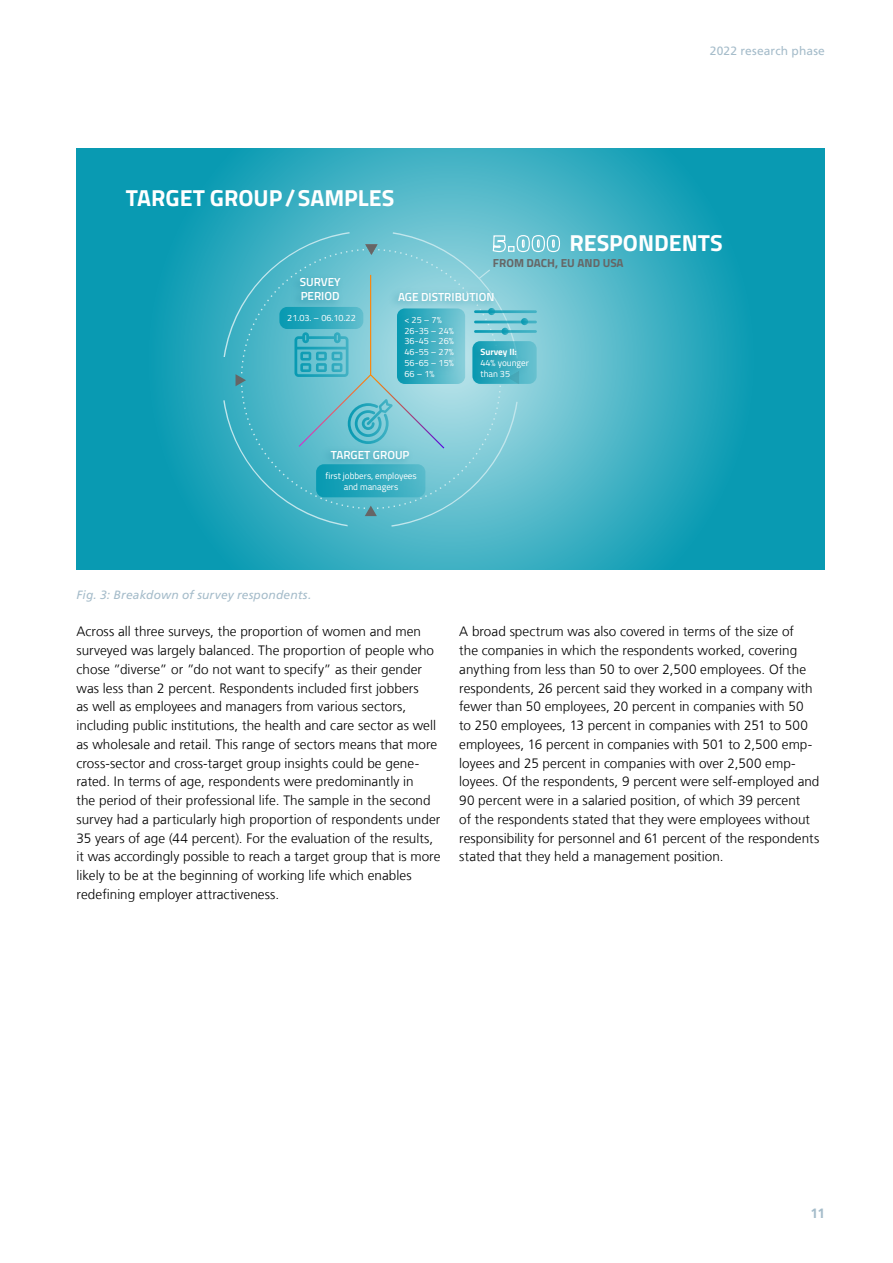
<style>
.page{position:relative;width:893px;height:1263px;background:#fff}
.page>*{position:absolute;margin:0;border:0;box-sizing:border-box;transform-origin:0 0}
.t1{font:700 23.25px "Titillium Web";color:#fff}
.t2{font:300 13.5px/18.8px "Frutiger LT Com";letter-spacing:.005em;color:#000}
.t3{font:700 13.5px "Frutiger LT Com";color:#a5bcca}
.t4{font:italic 12px "Frutiger LT Com";letter-spacing:.015em;color:#a5bcca}
.t5{font:12px "Frutiger LT Com";letter-spacing:.01em;color:#a5bcca}
.t6{font:600 11.7px/14.1px "Titillium Web";color:#fff}
.t7{font:700 11.7px "Titillium Web";color:#666}
.t8{font:9.15px/10.9px "Titillium Web";color:#fff}
.t9{font:700 9.15px "Titillium Web";color:#fff}
</style>
<div class="page">
<svg style="left:77px;top:149px;width:748px;height:421px;background:#27a6bb"></svg>
<svg style="left:492px;top:230px;width:69px;height:23px"></svg>
<svg style="left:223px;top:232px;width:295px;height:295px;background:#5bbccb"></svg>
<svg style="left:477px;top:268px;width:14px;height:12px"></svg>
<img style="left:317px;top:448px;width:100px;height:16px">
<svg style="left:316px;top:464px;width:109px;height:33px;background:#2ca8bd"></svg>
<img style="left:286px;top:268px;width:62px;height:7px">
<img style="left:465px;top:283px;width:37px;height:49px">
<svg style="left:279px;top:275px;width:186px;height:173px;background:#6ac0ce"></svg>
<svg style="left:236px;top:374px;width:10px;height:12px"></svg>
<svg style="left:474px;top:310px;width:63px;height:3px"></svg>
<svg style="left:488px;top:308px;width:7px;height:7px"></svg>
<svg style="left:474px;top:321px;width:63px;height:2px"></svg>
<svg style="left:521px;top:318px;width:7px;height:7px"></svg>
<svg style="left:474px;top:330px;width:63px;height:3px"></svg>
<svg style="left:502px;top:328px;width:7px;height:7px"></svg>
<img style="left:467px;top:339px;width:72px;height:65px">
<h1 class="t1" style="left:126px;top:180px;width:270px">TARGET GROUP/SAMPLES</h1>
<p class="t5" style="left:710px;top:44px;width:116px">2022 research phase</p>
<h1 class="t1" style="left:569px;top:225px;width:155px">RESPONDENTS</h1>
<p class="t7" style="left:493px;top:254px;width:132px">FROM DACH, EU AND USA</p>
<p class="t6" style="left:300px;top:275px;width:42px">SURVEY<br>PERIOD</p>
<p class="t8" style="left:287px;top:312px;width:70px">21.03. – 06.10.22</p>
<p class="t6" style="left:398px;top:289px;width:98px">AGE DISTRIBUTION</p>
<p class="t8" style="left:405px;top:313px;width:51px">&lt; 25 – 7%<br>26-35 – 24%<br>36-45 – 26%<br>46-55 – 27%<br>56-65 – 15%<br>66 – 1%</p>
<p class="t9" style="left:480px;top:345px;width:38px">Survey II:</p>
<p class="t8" style="left:480px;top:357px;width:50px">44% younger than 35</p>
<p class="t6" style="left:331px;top:447px;width:80px">TARGET GROUP</p>
<p class="t8" style="left:325px;top:470px;width:93px;text-align:center">first jobbers, employees and managers</p>
<p class="t4" style="left:77px;top:588px;width:236px">Fig. 3: Breakdown of survey respondents.</p>
<p class="t2" style="left:77px;top:622px;width:365px">Across all three surveys, the proportion of women and men surveyed was largely balanced. The proportion of people who chose ”diverse” or ”do not want to specify” as their gender was less than 2 percent. Respondents included first jobbers<br>as well as employees and managers from various sectors, including public institutions, the health and care sector as well as wholesale and retail. This range of sectors means that more cross-sector and cross-target group insights could be gene&shy;rated. In terms of age, respondents were predominantly in<br>the period of their professional life. The sample in the second survey had a particularly high proportion of respondents under 35 years of age (44 percent). For the evaluation of the results, it was accordingly possible to reach a target group that is more likely to be at the beginning of working life which enables redefining employer attractiveness.</p>
<p class="t2" style="left:459px;top:622px;width:362px">A broad spectrum was also covered in terms of the size of<br>the companies in which the respondents worked, covering anything from less than 50 to over 2,500 employees. Of the respondents, 26 percent said they worked in a company with fewer than 50 employees, 20 percent in companies with 50<br>to 250 employees, 13 percent in companies with 251 to 500 employees, 16 percent in companies with 501 to 2,500 emp&shy;loyees and 25 percent in companies with over 2,500 emp&shy;loyees. Of the respondents, 9 percent were self-employed and 90 percent were in a salaried position, of which 39 percent<br>of the respondents stated that they were employees without responsibility for personnel and 61 percent of the respondents stated that they held a management position.</p>
<p class="t3" style="left:811px;top:1205px;width:16px">11</p>
</div>
